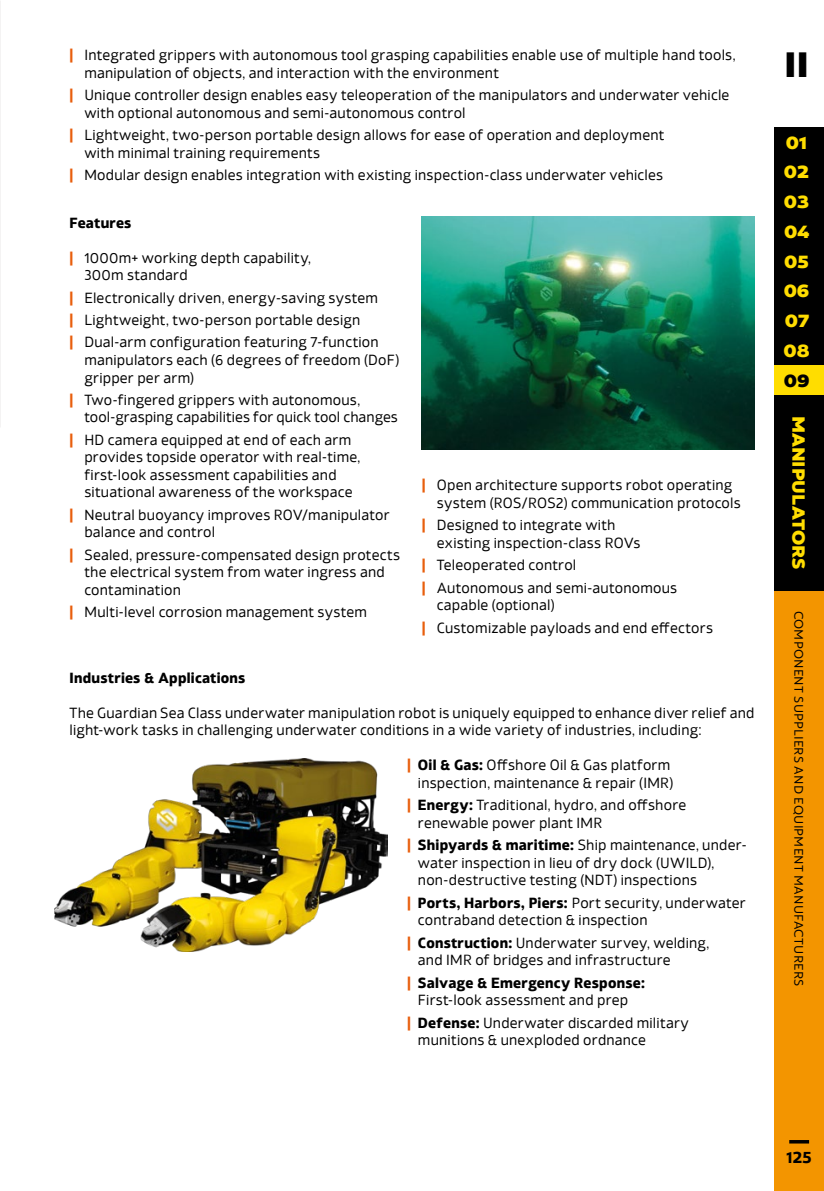
<style>
.page{position:relative;width:824px;height:1191px;background:#fff}
.page>*{position:absolute;margin:0;border:0;box-sizing:border-box;transform-origin:0 0}
.t1{font:900 expanded 35px "Yorkten";color:#000}
.t2{font:900 expanded 17.5px "Yorkten";color:#fd0}
.t3{font:900 expanded 17.5px "Yorkten";color:#000}
.t4{font:15.75px "Yorkten Nor Bol";color:#000}
.t5{font:14px/17.5px "Xyngia";letter-spacing:.02em;color:#000}
.t6{font:700 14px "Xyngia";letter-spacing:.02em;color:#000}
.t7{font:expanded 12.25px "Yorkten";letter-spacing:.015em;color:#000}
.s1{font-weight:700;color:#e85e0c}
.s2{font-weight:700}
</style>
<div class="page">
<div style="left:774px;top:127px;width:49px;height:1064px;background:#f39500"></div>
<div style="left:774px;top:127px;width:49px;height:463px;background:#000"></div>
<img style="left:422px;top:216px;width:332px;height:234px">
<img style="left:55px;top:758px;width:332px;height:193px">
<hr style="left:789px;top:1140px;width:20px;height:3px;background:#000">
<div style="left:774px;top:365px;width:49px;height:30px;background:#fd0"></div>
<p class="t5" style="left:84px;top:46px;width:652px;text-indent:-15px"><span class="s1">|</span> Integrated grippers with autonomous tool grasping capabilities enable use of multiple hand tools, manipulation of objects, and interaction with the environment</p>
<p class="t5" style="left:84px;top:86px;width:646px;text-indent:-15px"><span class="s1">|</span> Unique controller design enables easy teleoperation of the manipulators and underwater vehicle with optional autonomous and semi-autonomous control</p>
<p class="t5" style="left:84px;top:126px;width:581px;text-indent:-15px"><span class="s1">|</span> Lightweight, two-person portable design allows for ease of operation and deployment with minimal training requirements</p>
<p class="t5" style="left:69px;top:165px;width:595px"><span class="s1">|</span> Modular design enables integration with existing inspection-class underwater vehicles</p>
<p class="t6" style="left:69px;top:211px;width:63px">Features</p>
<p class="t5" style="left:84px;top:248px;width:228px;text-indent:-15px"><span class="s1">|</span> 1000m+ working depth capability,<br>300m standard</p>
<p class="t5" style="left:69px;top:285px;width:311px;line-height:22.4px"><span class="s1">|</span> Electronically driven, energy-saving system <span class="s1">|</span> Lightweight, two-person portable design<br><span class="s1">|</span> Dual-arm configuration featuring 7-function</p>
<p class="t5" style="left:84px;top:350px;width:316px">manipulators each (6 degrees of freedom (DoF) gripper per arm)</p>
<p class="t5" style="left:84px;top:390px;width:315px;text-indent:-15px"><span class="s1">|</span> Two-fingered grippers with autonomous, tool-grasping capabilities for quick tool changes</p>
<p class="t5" style="left:84px;top:430px;width:277px;text-indent:-15px"><span class="s1">|</span> HD camera equipped at end of each arm provides topside operator with real-time, first-look assessment capabilities and situational awareness of the workspace</p>
<p class="t5" style="left:84px;top:505px;width:307px;text-indent:-15px"><span class="s1">|</span> Neutral buoyancy improves ROV/manipulator balance and control</p>
<p class="t5" style="left:84px;top:545px;width:317px;text-indent:-15px"><span class="s1">|</span> Sealed, pressure-compensated design protects the electrical system from water ingress and contamination</p>
<p class="t5" style="left:69px;top:602px;width:299px"><span class="s1">|</span> Multi-level corrosion management system</p>
<p class="t5" style="left:437px;top:475px;width:305px;text-indent:-15px"><span class="s1">|</span> Open architecture supports robot operating system (ROS/ROS2) communication protocols</p>
<p class="t5" style="left:437px;top:515px;width:205px;text-indent:-15px"><span class="s1">|</span> Designed to integrate with existing inspection-class ROVs</p>
<p class="t5" style="left:422px;top:553px;width:257px;line-height:22.4px"><span class="s1">|</span> Teleoperated control<br><span class="s1">|</span> Autonomous and semi-autonomous</p>
<p class="t5" style="left:422px;top:593px;width:292px;line-height:22.4px;text-indent:15px">capable (optional)<br><span class="s1">|</span> Customizable payloads and end effectors</p>
<p class="t6" style="left:69px;top:666px;width:177px">Industries &amp; Applications</p>
<p class="t5" style="left:69px;top:703px;width:686px">The Guardian Sea Class underwater manipulation robot is uniquely equipped to enhance diver relief and light-work tasks in challenging underwater conditions in a wide variety of industries, including:</p>
<p class="t5" style="left:407px;top:755px;width:268px;text-align:right"><span class="s1">|</span> <span class="s2">Oil &amp; Gas:</span> Offshore Oil &amp; Gas platform inspection, maintenance &amp; repair (IMR)</p>
<p class="t5" style="left:418px;top:795px;width:270px;text-indent:-11px"><span class="s1">|</span> <span class="s2">Energy:</span> Traditional, hydro, and offshore renewable power plant IMR</p>
<p class="t5" style="left:418px;top:835px;width:328px;text-indent:-11px"><span class="s1">|</span> <span class="s2">Shipyards &amp; maritime:</span> Ship maintenance, under&shy;water inspection in lieu of dry dock (UWILD), non-destructive testing (NDT) inspections</p>
<p class="t5" style="left:418px;top:893px;width:329px;text-indent:-11px"><span class="s1">|</span> <span class="s2">Ports, Harbors, Piers:</span> Port security, underwater contraband detection &amp; inspection</p>
<p class="t5" style="left:418px;top:933px;width:293px;text-indent:-11px"><span class="s1">|</span> <span class="s2">Construction:</span> Underwater survey, welding, and IMR of bridges and infrastructure</p>
<p class="t5" style="left:407px;top:973px;width:239px;text-align:center"><span class="s1">|</span> <span class="s2">Salvage &amp; Emergency Response:<br></span>First-look assessment and prep</p>
<p class="t5" style="left:418px;top:1013px;width:272px;text-indent:-11px"><span class="s1">|</span> <span class="s2">Defense:</span> Underwater discarded military munitions &amp; unexploded ordnance</p>
<h1 class="t1" style="left:784px;top:39px;width:27px">II</h1>
<p class="t2" style="left:785px;top:130px;width:23px">01</p>
<p class="t2" style="left:783px;top:160px;width:27px">02</p>
<p class="t2" style="left:783px;top:190px;width:27px">03</p>
<p class="t2" style="left:784px;top:219px;width:27px">04</p>
<p class="t2" style="left:784px;top:249px;width:26px">05</p>
<p class="t2" style="left:783px;top:279px;width:27px">06</p>
<p class="t2" style="left:784px;top:309px;width:26px">07</p>
<p class="t2" style="left:783px;top:338px;width:28px">08</p>
<p class="t3" style="left:783px;top:368px;width:27px">09</p>
<p class="t2" style="left:810px;top:415px;width:155px;rotate:90deg">MANIPULATORS</p>
<p class="t7" style="left:806px;top:610px;width:377px;rotate:90deg">COMPONENT SUPPLIERS AND EQUIPMENT MANUFACTURERS</p>
<p class="t4" style="left:786px;top:1147px;width:27px">125</p>
</div>
